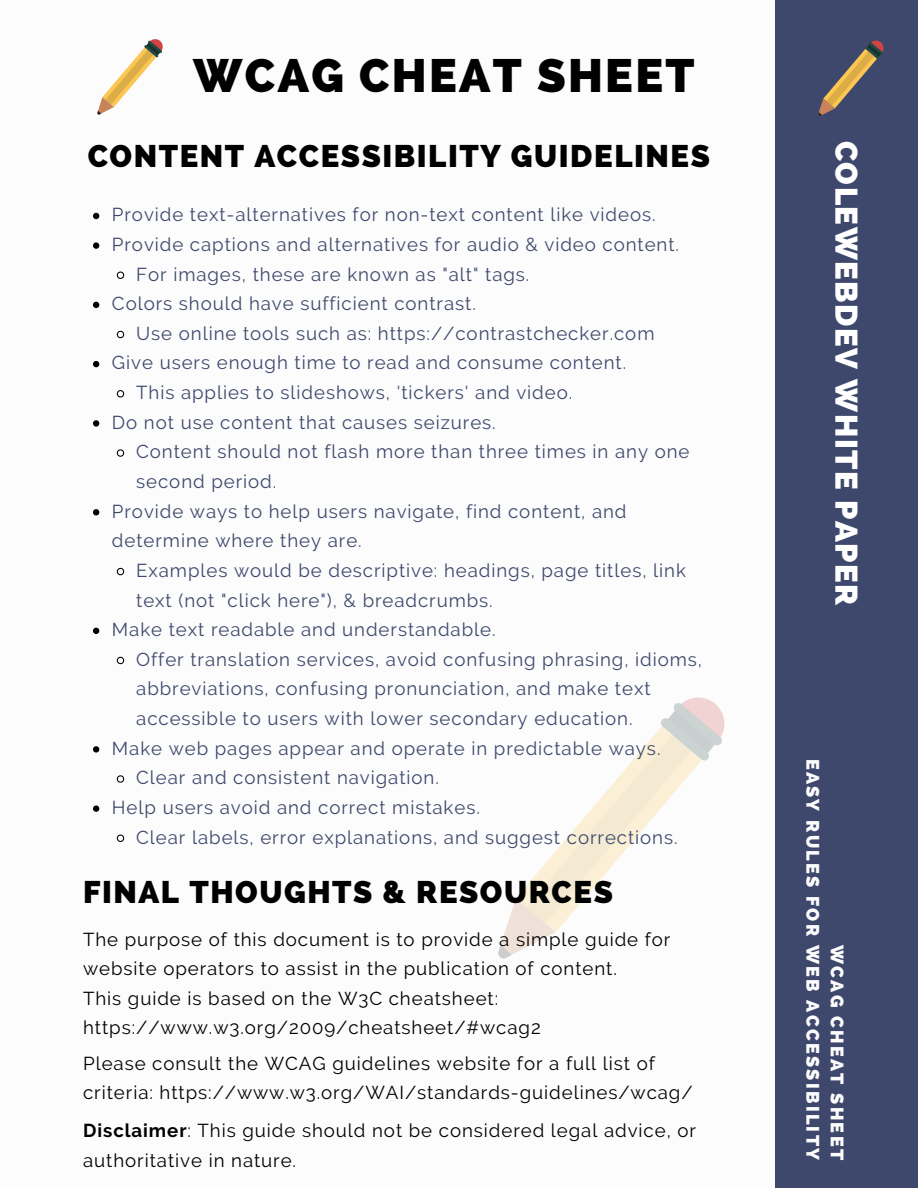
<style>
.page{position:relative;width:918px;height:1188px;background:#fff}
.page>*{position:absolute;margin:0;border:0;box-sizing:border-box;transform-origin:0 0}
.t1{font:800 46.5px "Raleway";letter-spacing:.05em;color:#000}
.t2{font:800 31.2px "Raleway";letter-spacing:.05em;color:#000}
.t3{font:800 31.2px "Raleway";letter-spacing:.05em;color:#fff}
.t4{font:18.6px "Raleway";letter-spacing:.05em;color:#3e486c}
.t5{font:18.6px/29.7px "Raleway";letter-spacing:.05em;color:#000}
.t6{font:800 18px/24.3px "Raleway";letter-spacing:.13em;color:#fcfcfc;text-align:right}
.s1{font-weight:700}
</style>
<div class="page">
<div style="left:776px;top:0;width:142px;height:1188px;background:#3e486c"></div>
<svg style="left:498px;top:697px;width:227px;height:262px"></svg>
<svg style="left:93px;top:213px;width:6px;height:6px"></svg>
<svg style="left:93px;top:242px;width:6px;height:7px"></svg>
<svg style="left:116px;top:271px;width:9px;height:8px"></svg>
<svg style="left:93px;top:302px;width:6px;height:6px"></svg>
<svg style="left:116px;top:330px;width:9px;height:9px"></svg>
<svg style="left:93px;top:361px;width:6px;height:6px"></svg>
<svg style="left:116px;top:390px;width:9px;height:8px"></svg>
<svg style="left:93px;top:420px;width:6px;height:7px"></svg>
<svg style="left:116px;top:449px;width:9px;height:8px"></svg>
<svg style="left:93px;top:509px;width:6px;height:6px"></svg>
<svg style="left:116px;top:567px;width:9px;height:9px"></svg>
<svg style="left:93px;top:628px;width:6px;height:6px"></svg>
<svg style="left:116px;top:656px;width:9px;height:9px"></svg>
<svg style="left:93px;top:746px;width:6px;height:7px"></svg>
<svg style="left:116px;top:775px;width:9px;height:8px"></svg>
<svg style="left:93px;top:805px;width:6px;height:7px"></svg>
<svg style="left:116px;top:834px;width:9px;height:8px"></svg>
<svg style="left:97px;top:39px;width:66px;height:76px"></svg>
<svg style="left:818px;top:40px;width:66px;height:76px"></svg>
<h1 class="t1" style="left:193px;top:49px;width:503px">WCAG CHEAT SHEET</h1>
<h2 class="t2" style="left:88px;top:138px;width:624px">CONTENT ACCESSIBILITY GUIDELINES</h2>
<p class="t4" style="left:112px;top:204px;width:545px">Provide text-alternatives for non-text content like videos.</p>
<p class="t4" style="left:112px;top:233px;width:569px">Provide captions and alternatives for audio &amp; video content.</p>
<p class="t4" style="left:136px;top:263px;width:395px">For images, these are known as "alt" tags.</p>
<p class="t4" style="left:112px;top:293px;width:365px">Colors should have sufficient contrast.</p>
<p class="t4" style="left:136px;top:322px;width:520px">Use online tools such as: https://contrastchecker.com</p>
<p class="t4" style="left:112px;top:352px;width:516px">Give users enough time to read and consume content.</p>
<p class="t4" style="left:136px;top:382px;width:438px">This applies to slideshows, 'tickers' and video.</p>
<p class="t4" style="left:112px;top:411px;width:385px">Do not use content that causes seizures.</p>
<p class="t4" style="left:136px;top:441px;width:555px">Content should not flash more than three times in any one</p>
<p class="t4" style="left:136px;top:470px;width:142px">second period.</p>
<p class="t4" style="left:112px;top:500px;width:516px">Provide ways to help users navigate, find content, and</p>
<p class="t4" style="left:112px;top:530px;width:251px">determine where they are.</p>
<p class="t4" style="left:136px;top:559px;width:551px">Examples would be descriptive: headings, page titles, link</p>
<p class="t4" style="left:136px;top:589px;width:358px">text (not "click here"), &amp; breadcrumbs.</p>
<p class="t4" style="left:112px;top:619px;width:385px">Make text readable and understandable.</p>
<p class="t4" style="left:136px;top:648px;width:567px">Offer translation services, avoid confusing phrasing, idioms,</p>
<p class="t4" style="left:136px;top:678px;width:516px">abbreviations, confusing pronunciation, and make text</p>
<p class="t4" style="left:136px;top:708px;width:498px">accessible to users with lower secondary education.</p>
<p class="t4" style="left:112px;top:737px;width:550px">Make web pages appear and operate in predictable ways.</p>
<p class="t4" style="left:136px;top:767px;width:304px">Clear and consistent navigation.</p>
<p class="t4" style="left:112px;top:796px;width:369px">Help users avoid and correct mistakes.</p>
<p class="t4" style="left:136px;top:826px;width:543px">Clear labels, error explanations, and suggest corrections.</p>
<h2 class="t2" style="left:83px;top:873px;width:531px">FINAL THOUGHTS &amp; RESOURCES</h2>
<p class="t5" style="left:83px;top:924px;width:589px">The purpose of this document is to provide a simple guide for website operators to assist in the publication of content.<br>This guide is based on the W3C cheatsheet: https://www.w3.org/2009/cheatsheet/#wcag2</p>
<p class="t5" style="left:83px;top:1048px;width:611px">Please consult the WCAG guidelines website for a full list of criteria: https://www.w3.org/WAI/standards-guidelines/wcag/</p>
<p class="t5" style="left:83px;top:1116px;width:614px"><span class="s1">Disclaimer</span>: This guide should not be considered legal advice, or authoritative in nature.</p>
<h2 class="t3" style="left:865px;top:141px;width:466px;rotate:90deg">COLEWEBDEV WHITE PAPER</h2>
<p class="t6" style="left:849px;top:759px;width:403px;rotate:90deg">WCAG CHEAT SHEET<br>EASY RULES FOR WEB ACCESSIBILITY</p>
</div>
